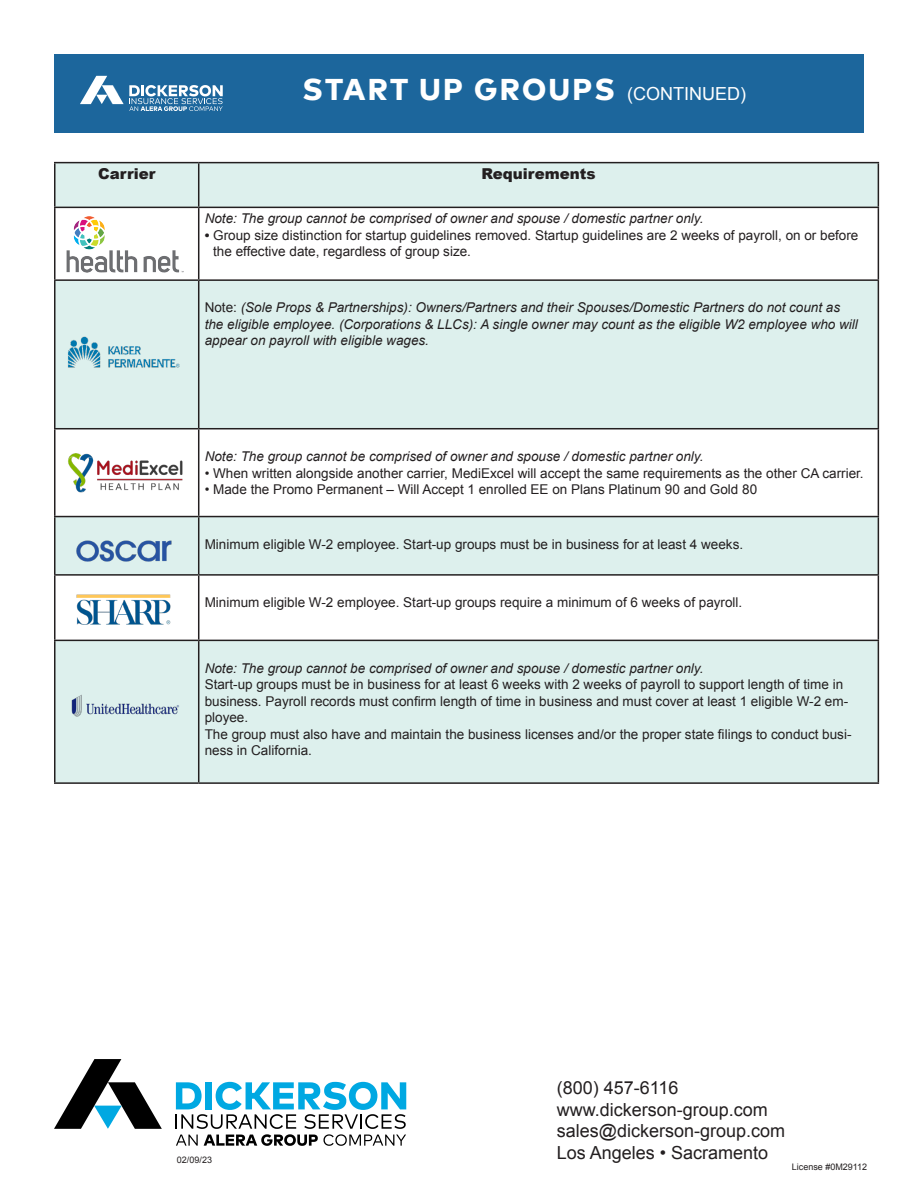
<style>
.page{position:relative;width:918px;height:1188px;background:#fff}
.page>*{position:absolute;margin:0;border:0;box-sizing:border-box;transform-origin:0 0}
.t1{font:800 30px "Mark OT";letter-spacing:.075em;color:#fff}
.t2{font:18px/21.6px "Arial";color:#231f20}
.t3{font:900 15px "Arial";color:#231f20}
.t4{font:13.5px/16.5px "Arial";color:#231f20}
.t5{font:italic 13.5px/16.5px "Arial";color:#231f20}
.t6{font:9px "Arial";color:#231f20}
.s1{font-family:"Arial";font-weight:400;font-size:18px}
.s2{font-weight:700}
.s3{font-style:normal}
</style>
<div class="page">
<div style="left:54px;top:54px;width:810px;height:79px;background:#1c669c"></div>
<svg style="left:54px;top:1059px;width:108px;height:70px"></svg>
<svg style="left:176px;top:1082px;width:230px;height:64px"></svg>
<svg style="left:56px;top:163px;width:822px;height:619px;fill:#ddf0ed"></svg>
<svg style="left:56px;top:576px;width:822px;height:64px"></svg>
<hr style="left:54px;top:208px;width:2px;height:71px;background:#231f20">
<hr style="left:198px;top:208px;width:1px;height:71px;background:#231f20">
<hr style="left:878px;top:208px;width:1px;height:71px;background:#231f20">
<hr style="left:54px;top:162px;width:145px;height:1px;background:#231f20">
<hr style="left:54px;top:163px;width:2px;height:44px;background:#231f20">
<hr style="left:54px;top:207px;width:145px;height:1px;background:#231f20">
<hr style="left:199px;top:162px;width:680px;height:1px;background:#231f20">
<hr style="left:198px;top:163px;width:1px;height:44px;background:#231f20">
<hr style="left:878px;top:163px;width:1px;height:44px;background:#231f20">
<hr style="left:199px;top:207px;width:680px;height:1px;background:#231f20">
<hr style="left:54px;top:279px;width:145px;height:2px;background:#231f20">
<hr style="left:54px;top:281px;width:2px;height:147px;background:#231f20">
<hr style="left:199px;top:279px;width:680px;height:2px;background:#231f20">
<hr style="left:198px;top:281px;width:1px;height:147px;background:#231f20">
<hr style="left:878px;top:281px;width:1px;height:147px;background:#231f20">
<hr style="left:54px;top:428px;width:145px;height:1px;background:#231f20">
<hr style="left:54px;top:429px;width:2px;height:87px;background:#231f20">
<hr style="left:199px;top:428px;width:680px;height:1px;background:#231f20">
<hr style="left:198px;top:429px;width:1px;height:87px;background:#231f20">
<hr style="left:878px;top:429px;width:1px;height:87px;background:#231f20">
<hr style="left:54px;top:516px;width:145px;height:1px;background:#231f20">
<hr style="left:54px;top:517px;width:2px;height:57px;background:#231f20">
<hr style="left:199px;top:516px;width:680px;height:1px;background:#231f20">
<hr style="left:198px;top:517px;width:1px;height:57px;background:#231f20">
<hr style="left:878px;top:517px;width:1px;height:57px;background:#231f20">
<hr style="left:54px;top:574px;width:145px;height:2px;background:#231f20">
<hr style="left:54px;top:576px;width:2px;height:64px;background:#231f20">
<hr style="left:199px;top:574px;width:680px;height:2px;background:#231f20">
<hr style="left:198px;top:576px;width:1px;height:64px;background:#231f20">
<hr style="left:878px;top:576px;width:1px;height:64px;background:#231f20">
<hr style="left:54px;top:640px;width:145px;height:1px;background:#231f20">
<hr style="left:54px;top:641px;width:2px;height:141px;background:#231f20">
<hr style="left:54px;top:782px;width:145px;height:2px;background:#231f20">
<hr style="left:199px;top:640px;width:680px;height:1px;background:#231f20">
<hr style="left:198px;top:641px;width:1px;height:141px;background:#231f20">
<hr style="left:878px;top:641px;width:1px;height:141px;background:#231f20">
<hr style="left:199px;top:782px;width:680px;height:2px;background:#231f20">
<img style="left:60px;top:331px;width:125px;height:47px">
<img style="left:71px;top:687px;width:110px;height:42px">
<img style="left:71px;top:590px;width:104px;height:40px">
<img style="left:63px;top:527px;width:126px;height:48px">
<img style="left:62px;top:450px;width:127px;height:48px">
<img style="left:65px;top:215px;width:120px;height:58px">
<svg style="left:80px;top:76px;width:143px;height:35px"></svg>
<p class="t1" style="left:303px;top:70px;width:445px">START UP GROUPS <span class="s1">(CONTINUED)</span></p>
<p class="t3" style="left:98px;top:163px;width:59px">Carrier</p>
<p class="t3" style="left:482px;top:163px;width:116px">Requirements</p>
<p class="t5" style="left:205px;top:210px;width:500px">Note: The group cannot be comprised of owner and spouse / domestic partner only.</p>
<p class="t4" style="left:213px;top:227px;width:647px;text-indent:-8px"><span class="s2">•</span> Group size distinction for startup guidelines removed. Startup guidelines are 2 weeks of payroll, on or before the effective date, regardless of group size.</p>
<p class="t5" style="left:205px;top:300px;width:655px"><span class="s3">Note:</span> (Sole Props &amp; Partnerships): Owners/Partners and their Spouses/Domestic Partners do not count as the eligible employee. (Corporations &amp; LLCs): A single owner may count as the eligible W2 employee who will appear on payroll with eligible wages.</p>
<p class="t5" style="left:205px;top:448px;width:500px">Note: The group cannot be comprised of owner and spouse / domestic partner only.</p>
<p class="t4" style="left:205px;top:465px;width:661px">• When written alongside another carrier, MediExcel will accept the same requirements as the other CA carrier.</p>
<p class="t4" style="left:205px;top:481px;width:554px">• Made the Promo Permanent – Will Accept 1 enrolled EE on Plans Platinum 90 and Gold 80</p>
<p class="t4" style="left:205px;top:536px;width:540px">Minimum eligible W-2 employee. Start-up groups must be in business for at least 4 weeks.</p>
<p class="t4" style="left:205px;top:594px;width:539px">Minimum eligible W-2 employee. Start-up groups require a minimum of 6 weeks of payroll.</p>
<p class="t5" style="left:205px;top:660px;width:500px">Note: The group cannot be comprised of owner and spouse / domestic partner only.</p>
<p class="t4" style="left:205px;top:676px;width:645px">Start-up groups must be in business for at least 6 weeks with 2 weeks of payroll to support length of time in business. Payroll records must confirm length of time in business and must cover at least 1 eligible W-2 em&shy;ployee.</p>
<p class="t4" style="left:205px;top:726px;width:648px">The group must also have and maintain the business licenses and/or the proper state filings to conduct busi&shy;ness in California.</p>
<p class="t6" style="left:177px;top:1154px;width:37px">02/09/23</p>
<p class="t2" style="left:557px;top:1077px;width:123px">(800) 457-6116</p>
<p class="t2" style="left:557px;top:1099px;width:213px">www.dickerson-group.com</p>
<p class="t2" style="left:557px;top:1120px;width:230px">sales@dickerson-group.com<br>Los Angeles • Sacramento</p>
<p class="t6" style="left:792px;top:1161px;width:77px">License #0M29112</p>
</div>
